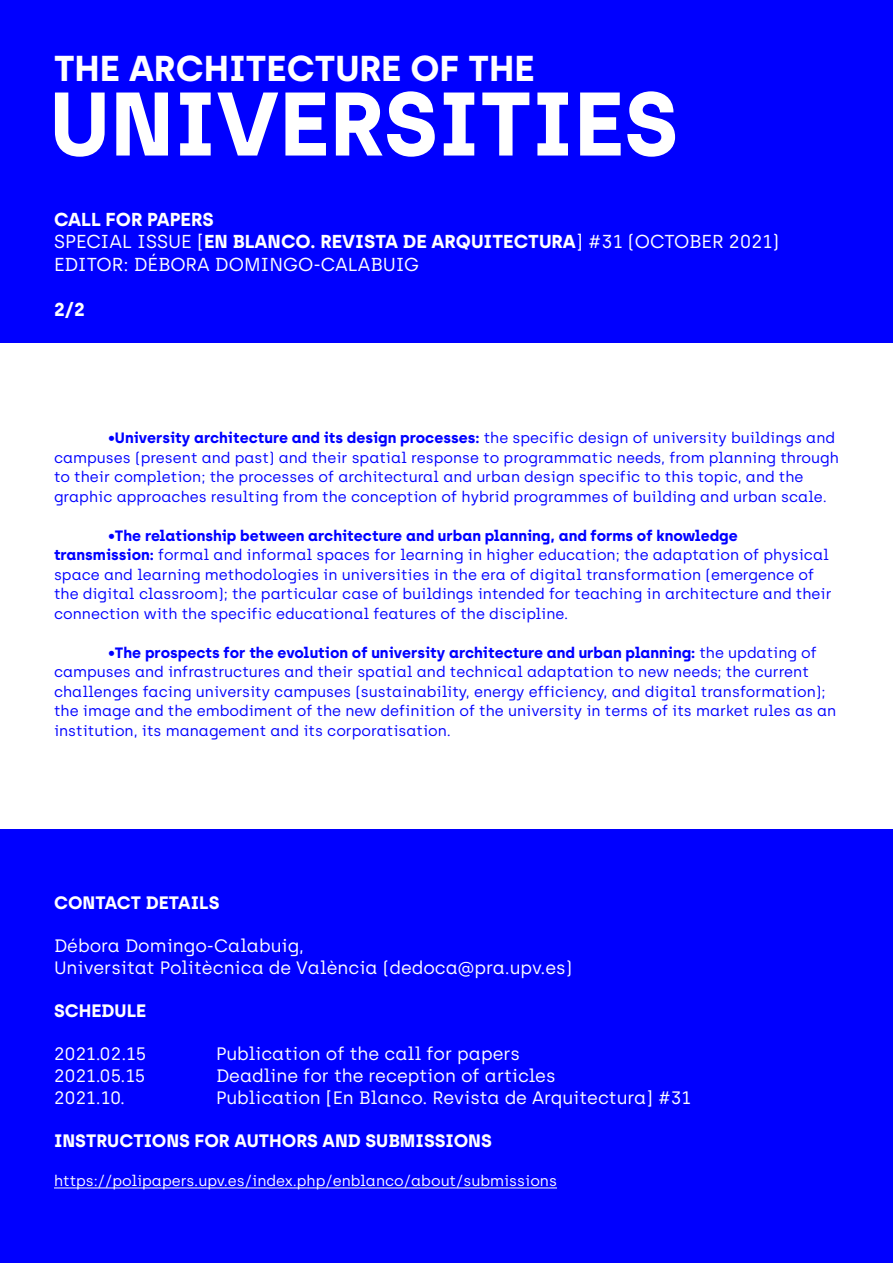
<style>
.page{position:relative;width:893px;height:1263px;background:#fff}
.page>*{position:absolute;margin:0;border:0;box-sizing:border-box;transform-origin:0 0}
.t1{font:700 90px "Archia";color:#fff}
.t2{font:700 36px "Archia";color:#fff}
.t3{font:18.75px/22.5px "Archia";color:#fff}
.t4{font:700 18.75px "Archia";color:#fff}
.t5{font:18px/21.6px "Archia";color:#fff}
.t6{font:700 18px "Archia";color:#fff}
.t7{font:15px/19.5px "Archia";color:#00f}
.t8{font:15px "Archia";color:#fff}
.s1{font-weight:700}
</style>
<div class="page">
<div style="left:0;top:0;width:893px;height:342px;background:#00f"></div>
<div style="left:0;top:829px;width:893px;height:434px;background:#00f"></div>
<hr style="left:54px;top:1187px;width:503px;height:1px;background:#fff">
<h2 class="t2" style="left:54px;top:46px;width:482px">THE ARCHITECTURE OF THE</h2>
<h1 class="t1" style="left:50px;top:68px;width:630px">UNIVERSITIES</h1>
<p class="t3" style="left:54px;top:208px;width:727px"><span class="s1">CALL FOR PAPERS<br></span>SPECIAL ISSUE [<span class="s1">EN BLANCO. REVISTA DE ARQUITECTURA</span>] #31 (OCTOBER 2021)<br>EDITOR: DÉBORA DOMINGO-CALABUIG</p>
<p class="t4" style="left:54px;top:297px;width:32px">2/2</p>
<p class="t7" style="left:54px;top:428px;width:786px;text-indent:54px"><span class="s1">•University architecture and its design processes:</span> the specific design of university buildings and campuses (present and past) and their spatial response to programmatic needs, from planning through to their completion; the processes of architectural and urban design specific to this topic, and the graphic approaches resulting from the conception of hybrid programmes of building and urban scale.</p>
<p class="t7" style="left:54px;top:526px;width:779px;text-indent:54px"><span class="s1">•The relationship between architecture and urban planning, and forms of knowledge transmission:</span> formal and informal spaces for learning in higher education; the adaptation of physical space and learning methodologies in universities in the era of digital transformation (emergence of the digital classroom); the particular case of buildings intended for teaching in architecture and their connection with the specific educational features of the discipline.</p>
<p class="t7" style="left:54px;top:643px;width:784px;text-indent:54px"><span class="s1">•The prospects for the evolution of university architecture and urban planning:</span> the updating of campuses and infrastructures and their spatial and technical adaptation to new needs; the current challenges facing university campuses (sustainability, energy efficiency, and digital transformation); the image and the embodiment of the new definition of the university in terms of its market rules as an institution, its management and its corporatisation.</p>
<p class="t6" style="left:54px;top:892px;width:167px">CONTACT DETAILS</p>
<p class="t5" style="left:54px;top:935px;width:520px">Débora Domingo-Calabuig,<br>Universitat Politècnica de València (dedoca@pra.upv.es)</p>
<p class="t6" style="left:54px;top:1000px;width:94px">SCHEDULE</p>
<p class="t5" style="left:54px;top:1043px;width:94px">2021.02.15</p>
<p class="t5" style="left:216px;top:1043px;width:306px">Publication of the call for papers</p>
<p class="t5" style="left:54px;top:1065px;width:93px">2021.05.15</p>
<p class="t5" style="left:216px;top:1065px;width:341px">Deadline for the reception of articles</p>
<p class="t5" style="left:54px;top:1086px;width:73px">2021.10.</p>
<p class="t5" style="left:216px;top:1086px;width:477px">Publication [En Blanco. Revista de Arquitectura] #31</p>
<p class="t6" style="left:54px;top:1129px;width:439px">INSTRUCTIONS FOR AUTHORS AND SUBMISSIONS</p>
<p class="t8" style="left:54px;top:1172px;width:504px">https://polipapers.upv.es/index.php/enblanco/about/submissions</p>
</div>
